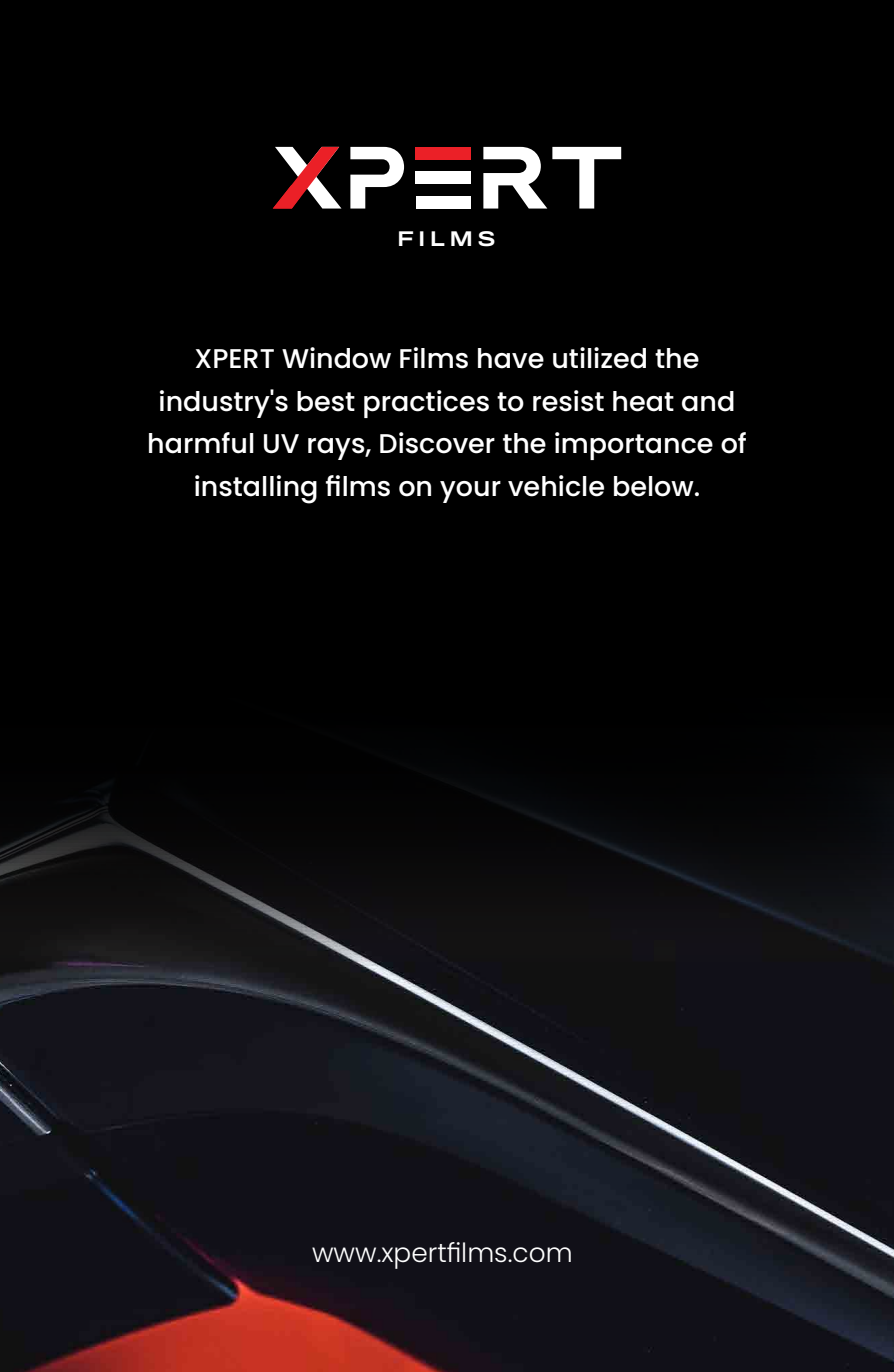
<style>
.page{position:relative;width:894px;height:1372px;background:#fff}
.page>*{position:absolute;margin:0;border:0;box-sizing:border-box;transform-origin:0 0}
.t1{font:500 27px/42.8px "Poppins";color:#fff;text-align:center}
.t2{font:300 26.32px "Poppins";color:#fff}
.t3{font:600 21.38px "Archivo Expanded";letter-spacing:.2em;color:#fff}
</style>
<div class="page">
<img style="left:0;top:969px;width:893px;height:402px">
<div style="left:0;top:0;width:893px;height:969px;background:linear-gradient(to bottom,#000,#0a0a0c)"></div>
<svg style="left:350px;top:147px;width:54px;height:61px"></svg>
<div style="left:415px;top:171px;width:55px;height:13px;background:#fff"></div>
<div style="left:415px;top:147px;width:55px;height:12px;background:#eb2027"></div>
<div style="left:415px;top:196px;width:55px;height:12px;background:#fff"></div>
<svg style="left:483px;top:147px;width:138px;height:61px"></svg>
<svg style="left:273px;top:147px;width:68px;height:61px"></svg>
<p class="t3" style="left:397px;top:223px;width:100px">FILMS</p>
<p class="t1" style="left:147px;top:337px;width:601px">XPERT Window Films have utilized the industry's best practices to resist heat and harmful UV rays, Discover the importance of installing films on your vehicle below.</p>
<p class="t2" style="left:312px;top:1237px;width:262px">www.xpertfilms.com</p>
</div>
